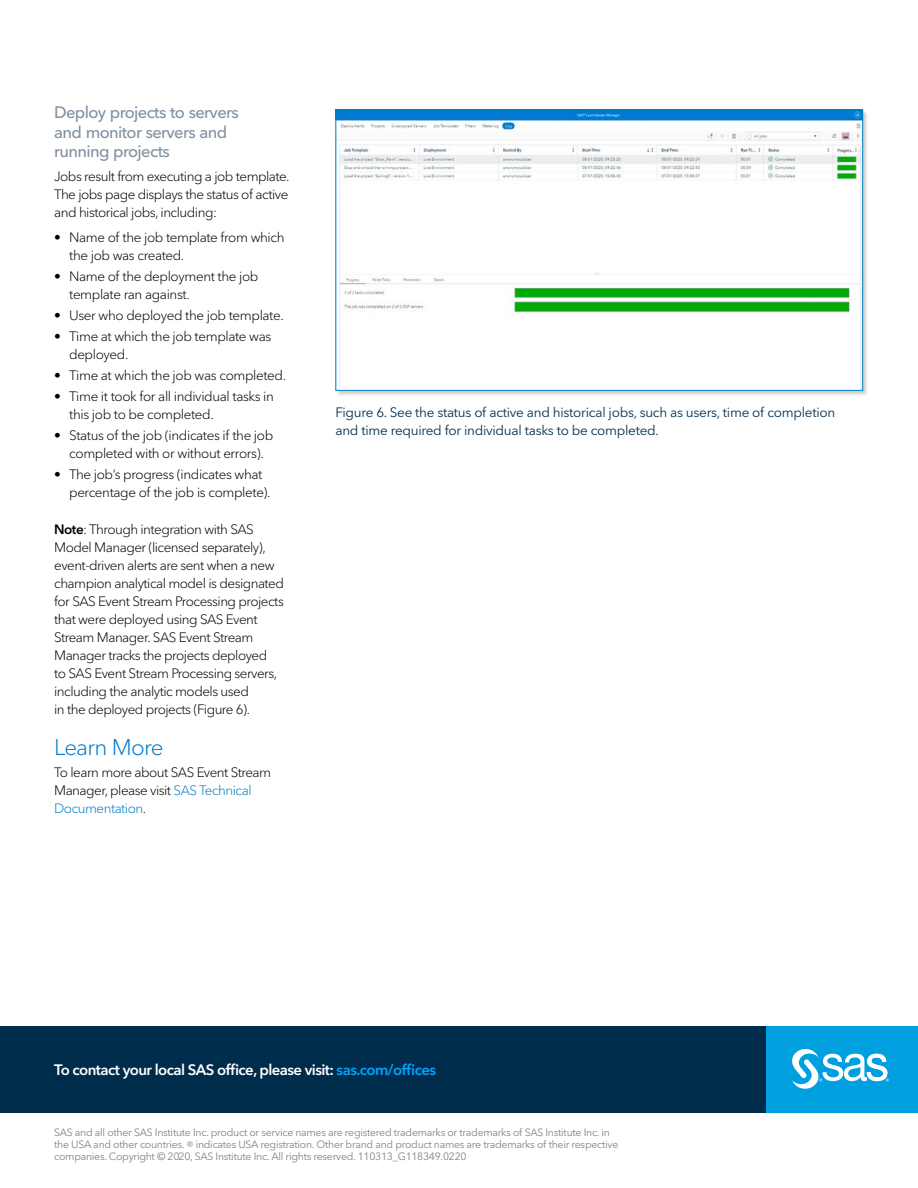
<style>
.page{position:relative;width:918px;height:1188px;background:#fff}
.page>*{position:absolute;margin:0;border:0;box-sizing:border-box;transform-origin:0 0}
.Subhead-1_Cobalt_bas{font:300 22.5px "Avenir Next W1 G";letter-spacing:-.035em;color:#0079d1}
.Subhead-2-Slate{font:500 16.5px/19.5px "Avenir Next W1 G";letter-spacing:-.035em;color:#8091a3}
.Body{font:600 15px "Avenir Next W1 G";letter-spacing:-.04em;color:#fff}
.Body-2{font:300 13.5px/18px "Avenir Next W1 G";letter-spacing:-.035em;color:#000}
.Figure_Caption{font:13.5px/18px "Avenir Next W1 G";letter-spacing:-.02em;color:#04304b}
.Body_before_bullet{font:300 13.5px/18px "Avenir Next W1 G";letter-spacing:-.035em;color:#000;text-align:justify}
.t1{font:10.5px/12px "Avenir Next W1 G";letter-spacing:-.025em;color:#808285}
.s1{font-weight:600}
.s2{color:#007dc3}
.s3{color:#00a4ff}
.s4{font-size:12px}
</style>
<div class="page">
<div style="left:0;top:1026px;width:770px;height:87px;background:#002c4b"></div>
<div style="left:767px;top:1026px;width:151px;height:87px;background:#009fe0"></div>
<svg style="left:792px;top:1049px;width:97px;height:40px"></svg>
<div style="left:336px;top:110px;width:533px;height:287px;background:#000;opacity:.2"></div>
<img style="left:337px;top:112px;width:524px;height:277px">
<div style="left:335px;top:110px;width:528px;height:281px;border:1px solid #007dc3"></div>
<p class="Subhead-2-Slate" style="left:54px;top:103px;width:186px">Deploy projects to servers and monitor servers and running projects</p>
<p class="Body_before_bullet" style="left:54px;top:168px;width:237px">Jobs result from executing a job template.<br>The jobs page displays the status of active and historical jobs, including:</p>
<p class="Body-2" style="left:69px;top:228px;width:217px;text-indent:-15px">• Name of the job template from which the job was created.</p>
<p class="Body-2" style="left:69px;top:267px;width:191px;text-indent:-15px">• Name of the deployment the job template ran against.</p>
<p class="Body-2" style="left:54px;top:306px;width:231px">• User who deployed the job template.</p>
<p class="Body-2" style="left:69px;top:327px;width:204px;text-indent:-15px">• Time at which the job template was deployed.</p>
<p class="Body-2" style="left:54px;top:366px;width:234px">• Time at which the job was completed.</p>
<p class="Body-2" style="left:69px;top:387px;width:206px;text-indent:-15px">• Time it took for all individual tasks in this job to be completed.</p>
<p class="Body-2" style="left:54px;top:426px;width:221px;text-align:center">• Status of the job (indicates if the job completed with or without errors).</p>
<p class="Body-2" style="left:69px;top:465px;width:203px;text-indent:-15px">• The job’s progress (indicates what percentage of the job is complete).</p>
<p class="Body-2" style="left:54px;top:521px;width:231px"><span class="s1">Note</span>: Through integration with SAS Model Manager (licensed separately), event-driven alerts are sent when a new champion analytical model is designated for SAS Event Stream Processing projects that were deployed using SAS Event Stream Manager. SAS Event Stream Manager tracks the projects deployed<br>to SAS Event Stream Processing servers, including the analytic models used<br>in the deployed projects (Figure 6).</p>
<p class="Subhead-1_Cobalt_bas" style="left:54px;top:734px;width:111px">Learn More</p>
<p class="Body-2" style="left:54px;top:764px;width:219px">To learn more about SAS Event Stream<br>Manager, please visit <span class="s2">SAS Technical<br>Documentation</span>.</p>
<p class="Figure_Caption" style="left:335px;top:404px;width:501px">Figure 6. See the status of active and historical jobs, such as users, time of completion and time required for individual tasks to be completed.</p>
<p class="Body" style="left:54px;top:1061px;width:383px">To contact your local SAS office, please visit: <span class="s3">sas.com/offices</span></p>
<p class="t1" style="left:54px;top:1127px;width:566px">SAS and all other SAS Institute Inc. product or service names are registered trademarks or trademarks of SAS Institute Inc. in the USA and other countries. <span class="s4">®</span> indicates USA registration. Other brand and product names are trademarks of their respective companies. Copyright © 2020, SAS Institute Inc. All rights reserved. 110313_G118349.0220</p>
</div>
